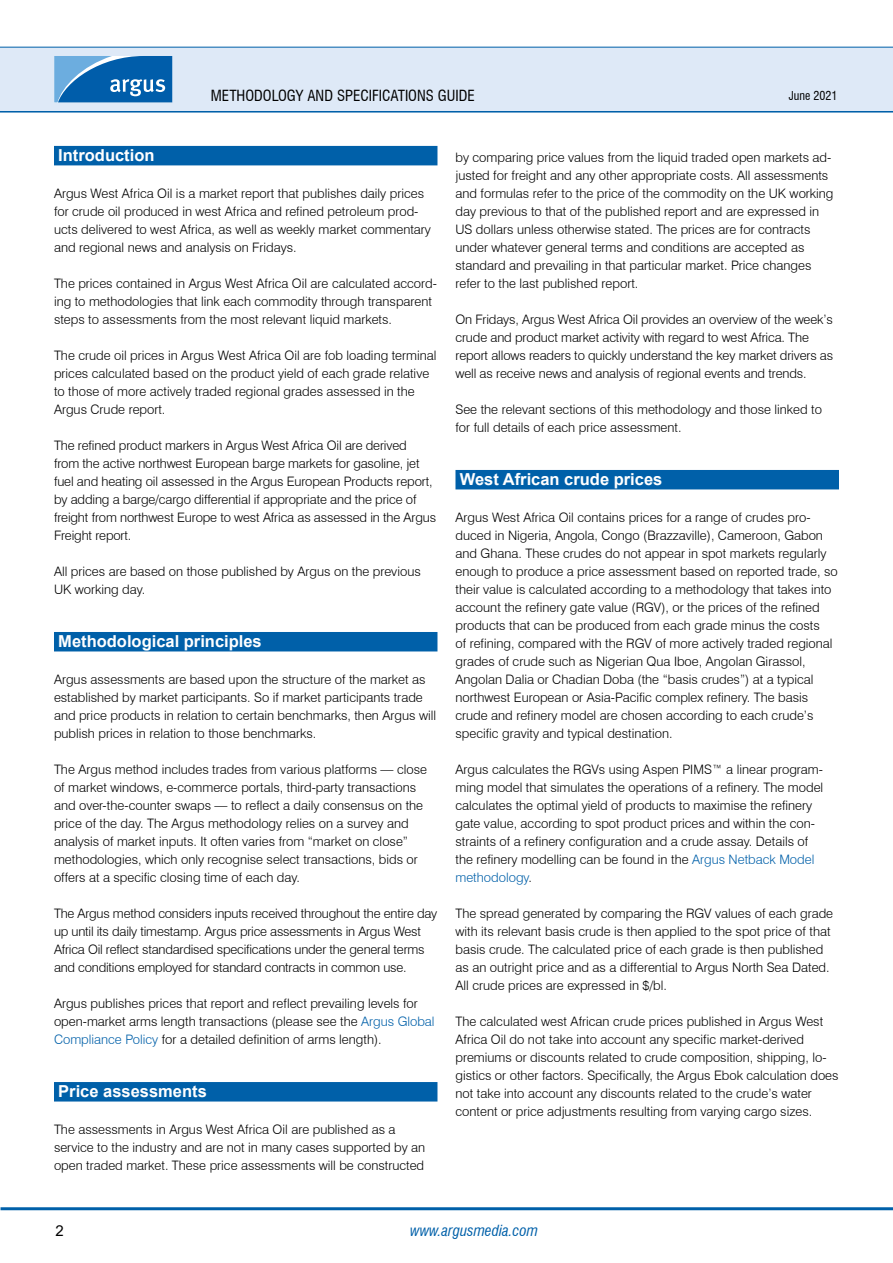
<style>
.page{position:relative;width:893px;height:1263px;background:#fff}
.page>*{position:absolute;margin:0;border:0;box-sizing:border-box;transform-origin:0 0}
.t1{font:700 16.5px "Arial";color:#fff}
.t2{font:condensed 15px "Swiss 721 BT";color:#000}
.t3{font:italic condensed 15px "Swiss 721 BT";color:#0060a9}
.t4{font:15px "Arial";color:#000}
.t5{font:300 13.05px/18px "Swiss 721 BT";color:#000}
.t6{font:condensed 12px "Swiss 721 BT";color:#000}
.s1{color:#0060a9}
</style>
<div class="page">
<hr style="left:0;top:110px;width:893px;height:3px;background:#0060a9">
<div style="left:0;top:47px;width:893px;height:64px;background:#dee9f7"></div>
<hr style="left:0;top:47px;width:893px;height:1px;background:#0060a9">
<svg style="left:54px;top:56px;width:118px;height:46px;background:#307dbd"></svg>
<hr style="left:1px;top:1207px;width:892px;height:3px;background:#0060a9">
<div style="left:54px;top:146px;width:383px;height:19px;background:#0060a9"></div>
<div style="left:54px;top:632px;width:383px;height:19px;background:#0060a9"></div>
<div style="left:54px;top:1082px;width:383px;height:19px;background:#0060a9"></div>
<div style="left:455px;top:470px;width:384px;height:19px;background:#0060a9"></div>
<p class="t2" style="left:211px;top:86px;width:265px">METHODOLOGY AND SPECIFICATIONS GUIDE</p>
<p class="t6" style="left:789px;top:88px;width:50px">JUNE 2021</p>
<p class="t1" style="left:58px;top:144px;width:98px">Introduction</p>
<p class="t5" style="left:54px;top:184px;width:378px">Argus West Africa Oil is a market report that publishes daily prices for crude oil produced in west Africa and refined petroleum prod&shy;ucts delivered to west Africa, as well as weekly market commentary and regional news and analysis on Fridays.</p>
<p class="t5" style="left:54px;top:274px;width:385px">The prices contained in Argus West Africa Oil are calculated accord&shy;ing to methodologies that link each commodity through transparent steps to assessments from the most relevant liquid markets.</p>
<p class="t5" style="left:54px;top:346px;width:384px">The crude oil prices in Argus West Africa Oil are fob loading terminal prices calculated based on the product yield of each grade relative to those of more actively traded regional grades assessed in the Argus Crude report.</p>
<p class="t5" style="left:54px;top:436px;width:384px">The refined product markers in Argus West Africa Oil are derived<br>from the active northwest European barge markets for gasoline, jet fuel and heating oil assessed in the Argus European Products report, by adding a barge/cargo differential if appropriate and the price of freight from northwest Europe to west Africa as assessed in the Argus Freight report.</p>
<p class="t5" style="left:54px;top:562px;width:368px">All prices are based on those published by Argus on the previous<br>UK working day.</p>
<p class="t1" style="left:58px;top:630px;width:205px">Methodological principles</p>
<p class="t5" style="left:54px;top:670px;width:384px">Argus assessments are based upon the structure of the market as established by market participants. So if market participants trade and price products in relation to certain benchmarks, then Argus will publish prices in relation to those benchmarks.</p>
<p class="t5" style="left:54px;top:760px;width:375px">The Argus method includes trades from various platforms — close of market windows, e-commerce portals, third-party transactions and over-the-counter swaps — to reflect a daily consensus on the price of the day. The Argus methodology relies on a survey and analysis of market inputs. It often varies from “market on close” methodologies, which only recognise select transactions, bids or offers at a specific closing time of each day.</p>
<p class="t5" style="left:54px;top:904px;width:385px">The Argus method considers inputs received throughout the entire day up until its daily timestamp. Argus price assessments in Argus West Africa Oil reflect standardised specifications under the general terms and conditions employed for standard contracts in common use.</p>
<p class="t5" style="left:54px;top:994px;width:382px">Argus publishes prices that report and reflect prevailing levels for open-market arms length transactions (please see the <span class="s1">Argus Global<br>Compliance Policy</span> for a detailed definition of arms length).</p>
<p class="t1" style="left:58px;top:1080px;width:150px">Price assessments</p>
<p class="t5" style="left:54px;top:1120px;width:373px">The assessments in Argus West Africa Oil are published as a service to the industry and are not in many cases supported by an open traded market. These price assessments will be constructed</p>
<p class="t5" style="left:455px;top:148px;width:380px">by comparing price values from the liquid traded open markets ad&shy;justed for freight and any other appropriate costs. All assessments and formulas refer to the price of the commodity on the UK working day previous to that of the published report and are expressed in US dollars unless otherwise stated. The prices are for contracts under whatever general terms and conditions are accepted as standard and prevailing in that particular market. Price changes refer to the last published report.</p>
<p class="t5" style="left:455px;top:310px;width:379px">On Fridays, Argus West Africa Oil provides an overview of the week’s crude and product market activity with regard to west Africa. The report allows readers to quickly understand the key market drivers as well as receive news and analysis of regional events and trends.</p>
<p class="t5" style="left:455px;top:400px;width:368px">See the relevant sections of this methodology and those linked to for full details of each price assessment.</p>
<p class="t1" style="left:460px;top:468px;width:204px">West African crude prices</p>
<p class="t5" style="left:455px;top:508px;width:384px">Argus West Africa Oil contains prices for a range of crudes pro&shy;duced in Nigeria, Angola, Congo (Brazzaville), Cameroon, Gabon and Ghana. These crudes do not appear in spot markets regularly enough to produce a price assessment based on reported trade, so their value is calculated according to a methodology that takes into account the refinery gate value (RGV), or the prices of the refined products that can be produced from each grade minus the costs<br>of refining, compared with the RGV of more actively traded regional grades of crude such as Nigerian Qua Iboe, Angolan Girassol, Angolan Dalia or Chadian Doba (the “basis crudes”) at a typical northwest European or Asia-Pacific complex refinery. The basis crude and refinery model are chosen according to each crude’s specific gravity and typical destination.</p>
<p class="t5" style="left:455px;top:760px;width:369px">Argus calculates the RGVs using Aspen PIMS™ a linear program&shy;ming model that simulates the operations of a refinery. The model calculates the optimal yield of products to maximise the refinery gate value, according to spot product prices and within the con&shy;straints of a refinery configuration and a crude assay. Details of the refinery modelling can be found in the <span class="s1">Argus Netback Model methodology</span>.</p>
<p class="t5" style="left:455px;top:904px;width:379px">The spread generated by comparing the RGV values of each grade with its relevant basis crude is then applied to the spot price of that basis crude. The calculated price of each grade is then published as an outright price and as a differential to Argus North Sea Dated.<br>All crude prices are expressed in $/bl.</p>
<p class="t5" style="left:455px;top:1012px;width:385px">The calculated west African crude prices published in Argus West Africa Oil do not take into account any specific market-derived premiums or discounts related to crude composition, shipping, lo&shy;gistics or other factors. Specifically, the Argus Ebok calculation does not take into account any discounts related to the crude’s water content or price adjustments resulting from varying cargo sizes.</p>
<p class="t4" style="left:55px;top:1220px;width:10px">2</p>
<p class="t3" style="left:410px;top:1221px;width:129px">www.argusmedia.com</p>
</div>
